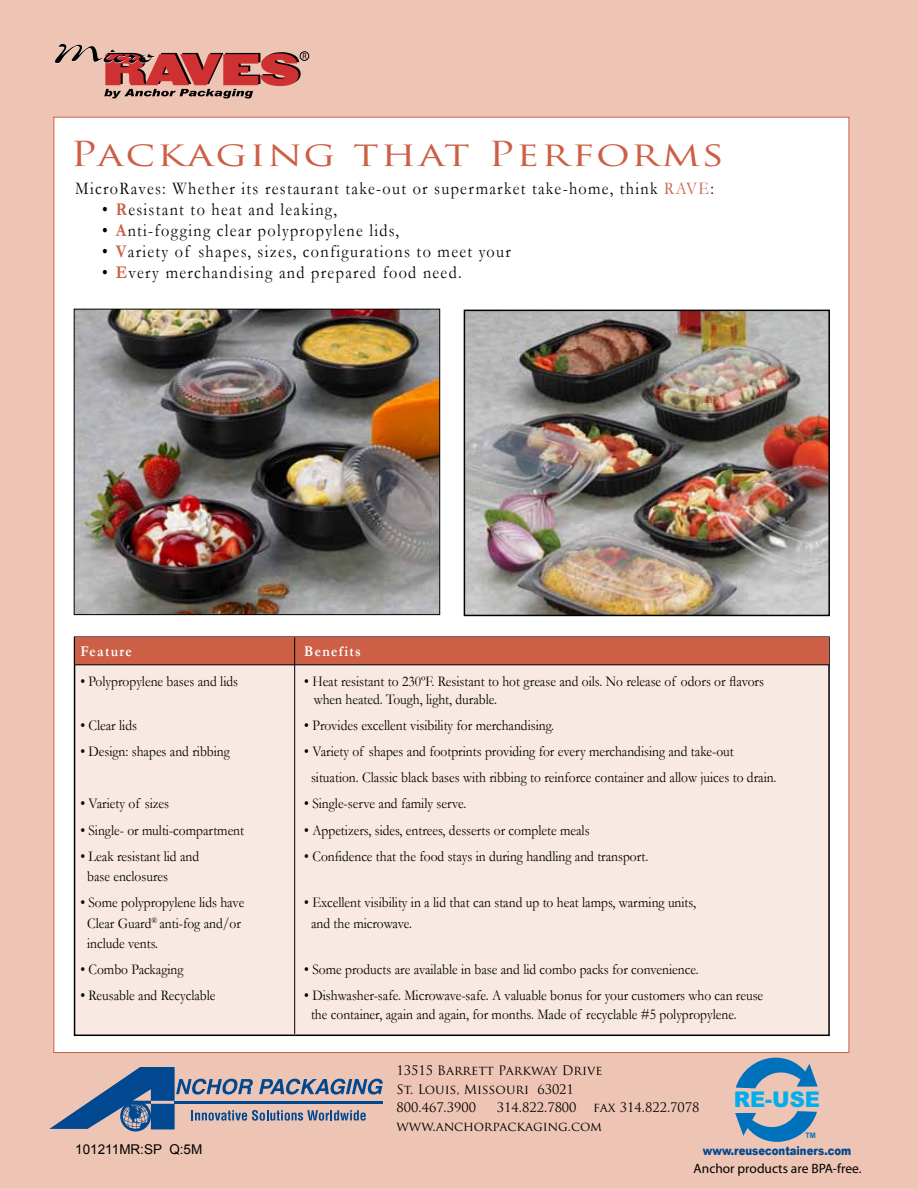
<style>
.page{position:relative;width:918px;height:1188px;background:#eec5b5}
.page>*{position:absolute;margin:0;border:0;box-sizing:border-box;transform-origin:0 0}
.t1{font:33.6px "Trajan Pro";letter-spacing:.05em;color:#cc5f45;scale:1.25 1}
.t2{font:900 21.6px "Arial";color:#00aeef}
.t3{font:18px "Garamond";letter-spacing:.08em;color:#000;scale:.9 1}
.t4{font:15px/17.4px "Garamond";color:#000;scale:.9 1}
.t5{font:700 15px "Garamond";letter-spacing:.1em;color:#fff;scale:.9 1}
.t6{font:13.5px "Myriad";color:#000}
.t7{font:13.5px "Arial";color:#000}
.t8{font:12.9px/18.5px "Trajan Pro";color:#000}
.t9{font:900 12.15px "Arial";color:#004990;scale:.83 1}
.t10{font:700 7.5px "Arial";color:#0072bc;scale:.96 1}
.s1{color:#cc5f45}
.s2{font-weight:700;color:#cc5f45}
</style>
<div class="page">
<div style="left:53px;top:117px;width:796px;height:936px;background:#fff;border:1px solid #cc5f45"></div>
<svg style="left:49px;top:1067px;width:334px;height:64px"></svg>
<hr style="left:175px;top:1101px;width:208px;height:3px;background:#004990">
<img style="left:76px;top:311px;width:362px;height:302px">
<div style="left:74px;top:309px;width:366px;height:306px;border:1px solid #000"></div>
<div style="left:74px;top:636px;width:755px;height:399px;background:#f8e8e0"></div>
<div style="left:74px;top:636px;width:756px;height:400px;border:2px solid #000"></div>
<div style="left:75px;top:638px;width:753px;height:27px;background:#cc5f45"></div>
<hr style="left:294px;top:638px;width:1px;height:396px;background:#000">
<hr style="left:74px;top:664px;width:756px;height:1px;background:#000">
<img style="left:467px;top:313px;width:360px;height:300px">
<div style="left:464px;top:310px;width:366px;height:306px;border:2px solid #000"></div>
<svg style="left:735px;top:1111px;width:82px;height:31px"></svg>
<svg style="left:736px;top:1057px;width:82px;height:31px"></svg>
<svg style="left:55px;top:43px;width:251px;height:55px"></svg>
<div style="left:300px;top:52px;width:9px;height:9px;border:1px solid #000;border-radius:50%"></div>
<h1 class="t1" style="left:70px;top:132px;width:525px">Packaging that Performs</h1>
<p class="t3" style="left:75px;top:177px;width:711px">MicroRaves: Whether its restaurant take-out or supermarket take-home, think <span class="s1">RAVE</span>:</p>
<p class="t3" style="left:102px;top:198px;width:262px">• <span class="s2">R</span>esistant to heat and leaking,</p>
<p class="t3" style="left:102px;top:219px;width:331px">• <span class="s2">A</span>nti-fogging clear polypropylene lids,</p>
<p class="t3" style="left:102px;top:240px;width:455px">• <span class="s2">V</span>ariety of shapes, sizes, configurations to meet your</p>
<p class="t3" style="left:102px;top:261px;width:401px">• <span class="s2">E</span>very merchandising and prepared food need.</p>
<p class="t5" style="left:80px;top:641px;width:59px">Feature</p>
<p class="t5" style="left:304px;top:641px;width:64px">Benefits</p>
<p class="t4" style="left:80px;top:673px;width:177px">• Polypropylene bases and lids</p>
<p class="t4" style="left:314px;top:673px;width:502px;text-indent:-9px">• Heat resistant to 230ºF. Resistant to hot grease and oils. No release of odors or flavors when heated. Tough, light, durable.</p>
<p class="t4" style="left:80px;top:716px;width:64px">• Clear lids</p>
<p class="t4" style="left:304px;top:716px;width:279px">• Provides excellent visibility for merchandising.</p>
<p class="t4" style="left:80px;top:742px;width:168px">• Design: shapes and ribbing</p>
<p class="t4" style="left:311px;top:738px;width:519px;line-height:26.1px;text-indent:-7px">• Variety of shapes and footprints providing for every merchandising and take-out situation. Classic black bases with ribbing to reinforce container and allow juices to drain.</p>
<p class="t4" style="left:80px;top:795px;width:100px">• Variety of sizes</p>
<p class="t4" style="left:304px;top:795px;width:182px">• Single-serve and family serve.</p>
<p class="t4" style="left:80px;top:821px;width:183px">• Single- or multi-compartment</p>
<p class="t4" style="left:304px;top:821px;width:319px">• Appetizers, sides, entrees, desserts or complete meals</p>
<p class="t4" style="left:80px;top:847px;width:134px">• Leak resistant lid and</p>
<p class="t4" style="left:304px;top:847px;width:384px">• Confidence that the food stays in during handling and transport.</p>
<p class="t4" style="left:87px;top:867px;width:92px">base enclosures</p>
<p class="t4" style="left:80px;top:894px;width:184px">• Some polypropylene lids have</p>
<p class="t4" style="left:304px;top:894px;width:437px">• Excellent visibility in a lid that can stand up to heat lamps, warming units,</p>
<p class="t4" style="left:87px;top:914px;width:172px">Clear Guard<sup>®</sup> anti-fog and/or</p>
<p class="t4" style="left:311px;top:914px;width:114px">and the microwave.</p>
<p class="t4" style="left:87px;top:934px;width:80px">include vents.</p>
<p class="t4" style="left:80px;top:960px;width:116px">• Combo Packaging</p>
<p class="t4" style="left:304px;top:960px;width:440px">• Some products are available in base and lid combo packs for convenience.</p>
<p class="t4" style="left:80px;top:986px;width:152px">• Reusable and Recyclable</p>
<p class="t4" style="left:311px;top:986px;width:504px;line-height:18.9px;text-indent:-7px">• Dishwasher-safe. Microwave-safe. A valuable bonus for your customers who can reuse the container, again and again, for months. Made of recyclable #5 polypropylene.</p>
<p class="t7" style="left:75px;top:1141px;width:129px">101211MR:SP Q:5M</p>
<p class="t8" style="left:397px;top:1061px;width:207px">13515 Barrett Parkway Drive<br>St. Louis, Missouri 63021<br>800.467.3900</p>
<p class="t8" style="left:397px;top:1098px;width:305px;text-indent:197px">fax 314.822.7078 www.anchorpackaging.com</p>
<p class="t8" style="left:497px;top:1098px;width:81px">314.822.7800</p>
<h2 class="t2" style="left:734px;top:1084px;width:88px">RE-USE</h2>
<p class="t10" style="left:806px;top:1130px;width:12px">TM</p>
<p class="t9" style="left:703px;top:1142px;width:180px">www.reusecontainers.com</p>
<p class="t6" style="left:694px;top:1162px;width:169px">Anchor products are BPA-free.</p>
</div>
